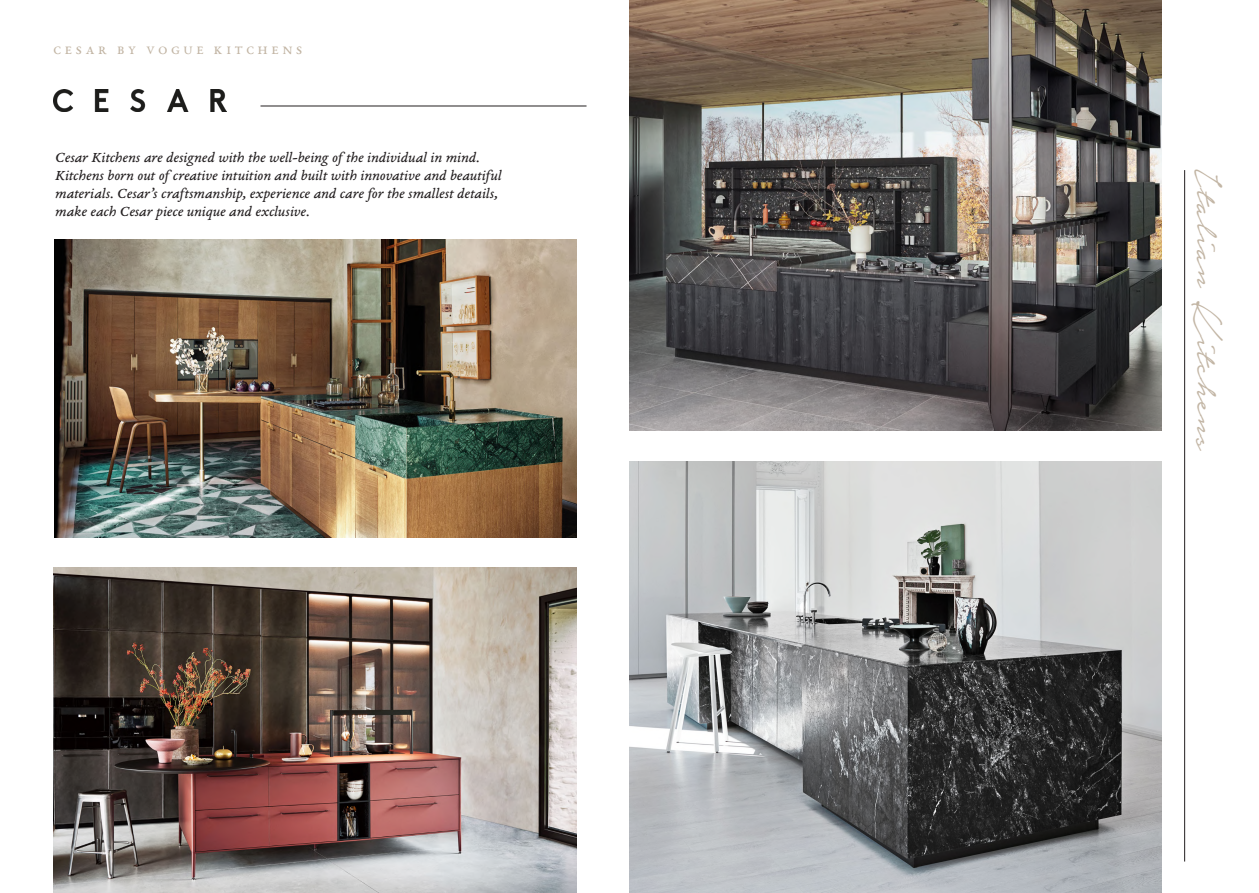
<style>
.page{position:relative;width:1259px;height:893px;background:#fff}
.page>*{position:absolute;margin:0;border:0;box-sizing:border-box;transform-origin:0 0}
.H2_Right{font:45px "Notera Personal Use Only";color:#c2b5a4}
.t1{font:16.5px "EB Garamond 12 All SC";letter-spacing:.225em;color:#c2b5a4}
.t2{font:italic 15px/18px "EB Garamond 08";color:#231f20}
</style>
<div class="page">
<img style="left:54px;top:239px;width:522px;height:299px">
<img style="left:54px;top:90px;width:172px;height:21px">
<hr style="left:260px;top:106px;width:326px;height:1px;background:#231f20">
<img style="left:54px;top:568px;width:522px;height:325px">
<img style="left:629px;top:462px;width:532px;height:431px">
<img style="left:629px;top:0;width:532px;height:430px">
<hr style="left:1184px;top:170px;width:1px;height:691px;background:#231f20">
<h5 class="t1" style="left:54px;top:37px;width:250px">cesar BY VOGUE kitchens</h5>
<h5 class="t2" style="left:55px;top:149px;width:448px">Cesar Kitchens are designed with the well-being of the individual in mind.<br>Kitchens born out of creative intuition and built with innovative and beautiful materials. Cesar’s craftsmanship, experience and care for the smallest details, make each Cesar piece unique and exclusive.</h5>
<p class="H2_Right" style="left:1229px;top:168px;width:284px;rotate:90deg">Italian Kitchens</p>
</div>
